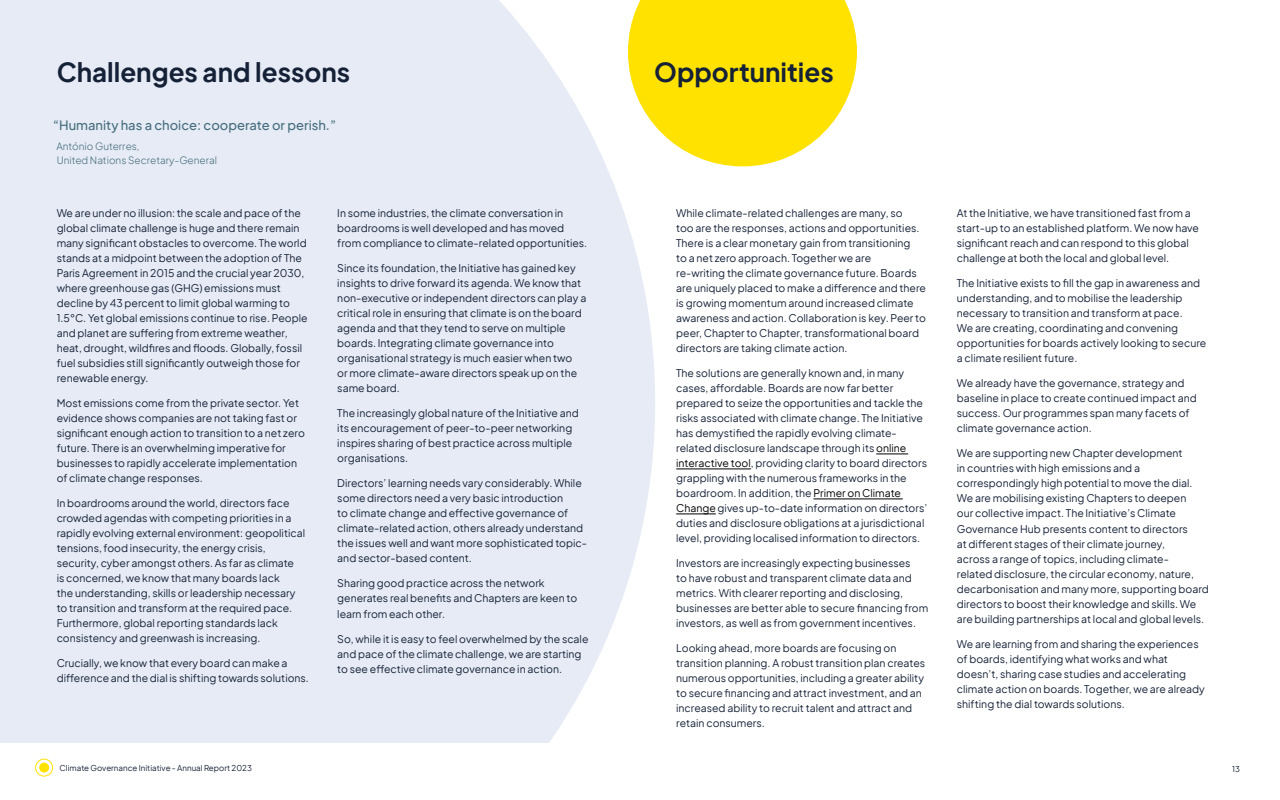
<style>
.page{position:relative;width:1280px;height:800px;background:#fff}
.page>*{position:absolute;margin:0;border:0;box-sizing:border-box;transform-origin:0 0}
.t1{font:700 26px "Plus Jakarta Sans";color:#152137}
.t2{font:500 13px "Plus Jakarta Sans";color:#456d7d}
.t3{font:10.5px/15px "Plus Jakarta Sans";color:#152137}
.t4{font:300 10px/14px "Plus Jakarta Sans";color:#456d7d}
.t5{font:8px "Plus Jakarta Sans";color:#152137}
.s1{color:#000}
</style>
<div class="page">
<div style="left:0;top:0;width:655px;height:743px;background:#e6ebf5"></div>
<svg style="left:628px;top:0;width:229px;height:166px"></svg>
<hr style="left:876px;top:454px;width:32px;height:1px;background:#000">
<hr style="left:676px;top:469px;width:75px;height:1px;background:#000">
<hr style="left:814px;top:499px;width:89px;height:1px;background:#000">
<hr style="left:676px;top:514px;width:40px;height:1px;background:#000">
<div style="left:35px;top:759px;width:18px;height:18px;border:1px solid #ffe200;border-radius:50%"></div>
<div style="left:39px;top:763px;width:10px;height:10px;background:#ffe200;border-radius:50%"></div>
<h1 class="t1" style="left:57px;top:49px;width:295px">Challenges and lessons</h1>
<h1 class="t1" style="left:654px;top:49px;width:181px">Opportunities</h1>
<p class="t2" style="left:53px;top:115px;width:285px">“Humanity has a choice: cooperate or perish.”</p>
<p class="t4" style="left:56px;top:138px;width:162px">António Guterres,<br>United Nations Secretary-General</p>
<p class="t3" style="left:57px;top:205px;width:252px">We are under no illusion: the scale and pace of the global climate challenge is huge and there remain many significant obstacles to overcome. The world stands at a midpoint between the adoption of The Paris Agreement in 2015 and the crucial year 2030, where greenhouse gas (GHG) emissions must decline by 43 percent to limit global warming to 1.5°C. Yet global emissions continue to rise. People and planet are suffering from extreme weather, heat, drought, wildfires and floods. Globally, fossil fuel subsidies still significantly outweigh those for renewable energy.</p>
<p class="t3" style="left:57px;top:395px;width:250px">Most emissions come from the private sector. Yet evidence shows companies are not taking fast or significant enough action to transition to a net zero future. There is an overwhelming imperative for businesses to rapidly accelerate implementation of climate change responses.</p>
<p class="t3" style="left:57px;top:495px;width:250px">In boardrooms around the world, directors face crowded agendas with competing priorities in a rapidly evolving external environment: geopolitical tensions, food insecurity, the energy crisis, security, cyber amongst others. As far as climate<br>is concerned, we know that many boards lack<br>the understanding, skills or leadership necessary to transition and transform at the required pace.<br>Furthermore, global reporting standards lack consistency and greenwash is increasing.</p>
<p class="t3" style="left:57px;top:655px;width:254px">Crucially, we know that every board can make a difference and the dial is shifting towards solutions.</p>
<p class="t3" style="left:337px;top:205px;width:252px">In some industries, the climate conversation in boardrooms is well developed and has moved from compliance to climate-related opportunities.</p>
<p class="t3" style="left:337px;top:260px;width:251px">Since its foundation, the Initiative has gained key insights to drive forward its agenda. We know that non-executive or independent directors can play a critical role in ensuring that climate is on the board agenda and that they tend to serve on multiple boards. Integrating climate governance into organisational strategy is much easier when two<br>or more climate-aware directors speak up on the same board.</p>
<p class="t3" style="left:337px;top:405px;width:243px">The increasingly global nature of the Initiative and its encouragement of peer-to-peer networking inspires sharing of best practice across multiple organisations.</p>
<p class="t3" style="left:337px;top:475px;width:251px">Directors’ learning needs vary considerably. While some directors need a very basic introduction<br>to climate change and effective governance of climate-related action, others already understand the issues well and want more sophisticated topic&shy;and sector-based content.</p>
<p class="t3" style="left:337px;top:575px;width:241px">Sharing good practice across the network generates real benefits and Chapters are keen to learn from each other.</p>
<p class="t3" style="left:337px;top:630px;width:253px">So, while it is easy to feel overwhelmed by the scale and pace of the climate challenge, we are starting to see effective climate governance in action.</p>
<p class="t3" style="left:676px;top:205px;width:251px">While climate-related challenges are many, so<br>too are the responses, actions and opportunities.<br>There is a clear monetary gain from transitioning<br>to a net zero approach. Together we are<br>re-writing the climate governance future. Boards are uniquely placed to make a difference and there is growing momentum around increased climate awareness and action. Collaboration is key. Peer to peer, Chapter to Chapter, transformational board directors are taking climate action.</p>
<p class="t3" style="left:676px;top:365px;width:253px">The solutions are generally known and, in many cases, affordable. Boards are now far better prepared to seize the opportunities and tackle the risks associated with climate change. The Initiative has demystified the rapidly evolving climate&shy;related disclosure landscape through its <span class="s1">online interactive tool</span>, providing clarity to board directors grappling with the numerous frameworks in the boardroom. In addition, the <span class="s1">Primer on Climate Change</span> gives up-to-date information on directors’ duties and disclosure obligations at a jurisdictional level, providing localised information to directors.</p>
<p class="t3" style="left:676px;top:555px;width:254px">Investors are increasingly expecting businesses<br>to have robust and transparent climate data and metrics. With clearer reporting and disclosing, businesses are better able to secure financing from investors, as well as from government incentives.</p>
<p class="t3" style="left:676px;top:640px;width:250px">Looking ahead, more boards are focusing on transition planning. A robust transition plan creates numerous opportunities, including a greater ability to secure financing and attract investment, and an increased ability to recruit talent and attract and retain consumers.</p>
<p class="t3" style="left:957px;top:205px;width:244px">At the Initiative, we have transitioned fast from a start-up to an established platform. We now have significant reach and can respond to this global challenge at both the local and global level.</p>
<p class="t3" style="left:957px;top:275px;width:251px">The Initiative exists to fill the gap in awareness and understanding, and to mobilise the leadership necessary to transition and transform at pace.<br>We are creating, coordinating and convening opportunities for boards actively looking to secure a climate resilient future.</p>
<p class="t3" style="left:957px;top:375px;width:241px">We already have the governance, strategy and baseline in place to create continued impact and success. Our programmes span many facets of climate governance action.</p>
<p class="t3" style="left:957px;top:445px;width:254px">We are supporting new Chapter development<br>in countries with high emissions and a correspondingly high potential to move the dial.<br>We are mobilising existing Chapters to deepen<br>our collective impact. The Initiative’s Climate Governance Hub presents content to directors<br>at different stages of their climate journey,<br>across a range of topics, including climate-<br>related disclosure, the circular economy, nature, decarbonisation and many more, supporting board directors to boost their knowledge and skills. We are building partnerships at local and global levels.</p>
<p class="t3" style="left:957px;top:635px;width:249px">We are learning from and sharing the experiences of boards, identifying what works and what doesn’t, sharing case studies and accelerating climate action on boards. Together, we are already shifting the dial towards solutions.</p>
<p class="t5" style="left:60px;top:761px;width:194px">Climate Governance Initiative - Annual Report 2023</p>
<p class="t5" style="left:1232px;top:763px;width:9px">13</p>
</div>
